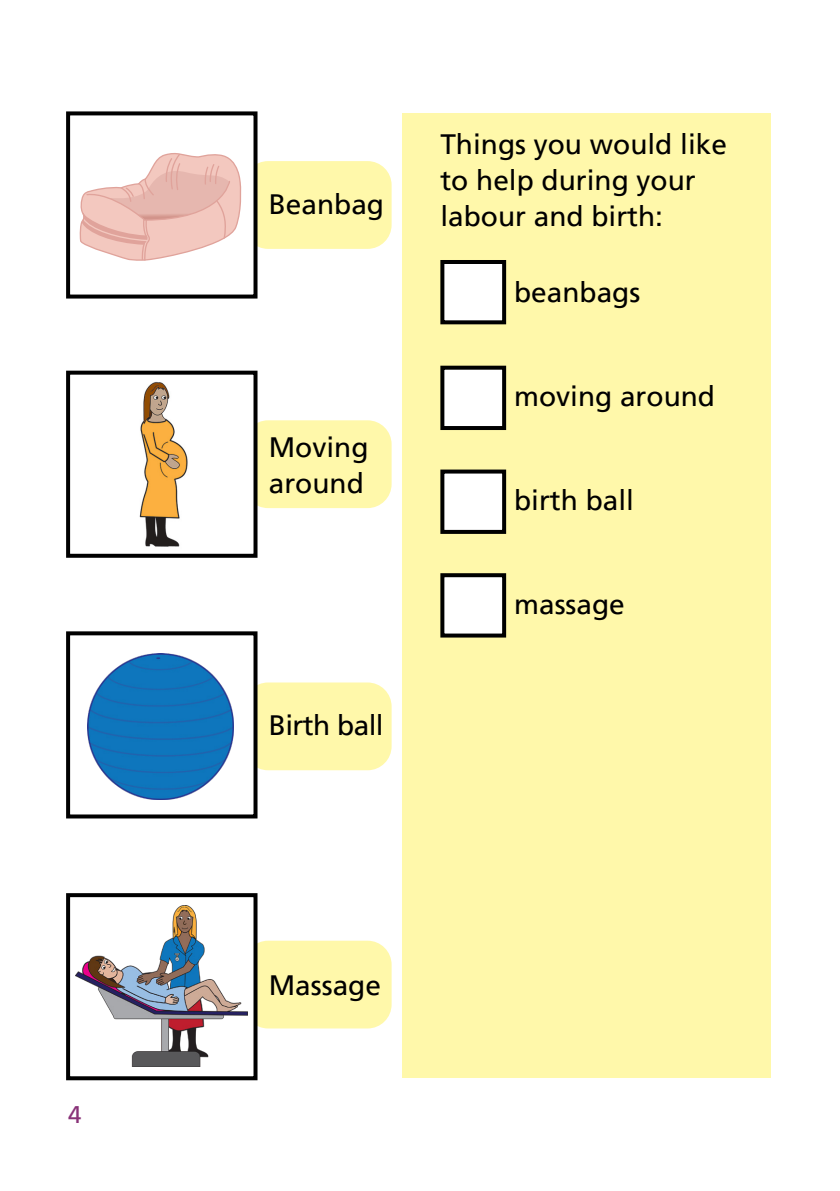
<style>
.page{position:relative;width:840px;height:1191px;background:#fff}
.page>*{position:absolute;margin:0;border:0;box-sizing:border-box;transform-origin:0 0}
.Easy_Read{font:28px/36px "Frutiger LT";color:#000}
.Easy_Read-2{font:28px "Frutiger LT";letter-spacing:-.02em;color:#000}
.t1{font:25px "Arial";color:#000}
.t2{font:24px "Frutiger LT";color:#893278}
</style>
<div class="page">
<div style="left:401px;top:113px;width:369px;height:964px;background:#fff8aa"></div>
<div style="left:244px;top:940px;width:147px;height:88px;background:#fff8aa;border-radius:24px"></div>
<div style="left:244px;top:682px;width:147px;height:88px;background:#fff8aa;border-radius:24px"></div>
<div style="left:244px;top:420px;width:147px;height:88px;background:#fff8aa;border-radius:24px"></div>
<div style="left:244px;top:161px;width:147px;height:88px;background:#fff8aa;border-radius:24px"></div>
<div style="left:68px;top:113px;width:187px;height:183px;background:#fff"></div>
<div style="left:66px;top:111px;width:191px;height:187px;border:4px solid #000"></div>
<div style="left:68px;top:373px;width:187px;height:183px;background:#fff"></div>
<div style="left:66px;top:371px;width:191px;height:187px;border:4px solid #000"></div>
<div style="left:442px;top:262px;width:62px;height:60px;background:#fff"></div>
<div style="left:440px;top:260px;width:66px;height:64px;border:4px solid #000"></div>
<div style="left:442px;top:368px;width:62px;height:60px;background:#fff"></div>
<div style="left:440px;top:366px;width:66px;height:64px;border:4px solid #000"></div>
<div style="left:442px;top:471px;width:62px;height:61px;background:#fff"></div>
<div style="left:440px;top:469px;width:66px;height:65px;border:4px solid #000"></div>
<div style="left:442px;top:575px;width:62px;height:60px;background:#fff"></div>
<div style="left:440px;top:573px;width:66px;height:64px;border:4px solid #000"></div>
<div style="left:68px;top:633px;width:187px;height:183px;background:#fff"></div>
<div style="left:66px;top:631px;width:191px;height:187px;border:4px solid #000"></div>
<div style="left:68px;top:895px;width:187px;height:183px;background:#fff"></div>
<div style="left:66px;top:893px;width:191px;height:187px;border:4px solid #000"></div>
<svg style="left:79px;top:153px;width:163px;height:108px"></svg>
<img style="left:88px;top:653px;width:145px;height:146px">
<img style="left:139px;top:381px;width:49px;height:166px">
<img style="left:75px;top:905px;width:172px;height:161px">
<p class="t2" style="left:68px;top:1101px;width:15px">4</p>
<p class="Easy_Read" style="left:269px;top:186px;width:117px">Beanbag</p>
<p class="Easy_Read" style="left:269px;top:429px;width:101px">Moving around</p>
<p class="Easy_Read-2" style="left:269px;top:709px;width:116px">Birth ball</p>
<p class="Easy_Read" style="left:440px;top:126px;width:288px">Things you would like to help during your labour and birth:</p>
<p class="t1" style="left:428px;top:166px;width:119px">beanbags.</p>
<p class="Easy_Read" style="left:514px;top:274px;width:128px">beanbags</p>
<p class="Easy_Read" style="left:514px;top:378px;width:202px">moving around</p>
<p class="Easy_Read" style="left:514px;top:482px;width:121px">birth ball</p>
<p class="Easy_Read" style="left:514px;top:586px;width:112px">massage</p>
<p class="Easy_Read" style="left:269px;top:967px;width:114px">Massage</p>
</div>
